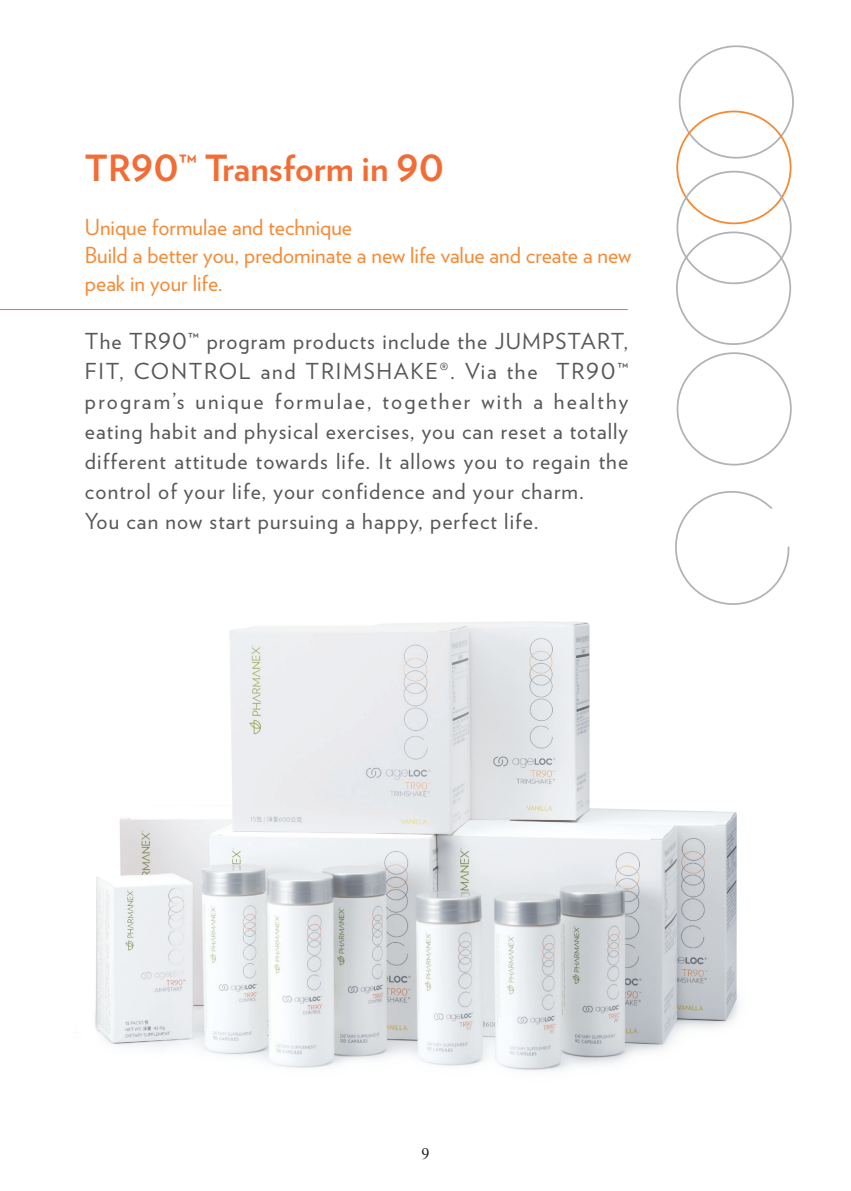
<style>
.page{position:relative;width:851px;height:1191px;background:#fff}
.page>*{position:absolute;margin:0;border:0;box-sizing:border-box;transform-origin:0 0}
.t1{font:700 36px "Verlag";color:#f26d35}
.t2{font:22px/30px "Verlag";letter-spacing:.05em;color:#57585a;text-align:justify}
.t3{font:22px/28px "Verlag";color:#f58b38}
.t4{font:16px "Times New Roman";color:#231f20}
</style>
<div class="page">
<img style="left:95px;top:621px;width:644px;height:450px">
<hr style="left:0;top:309px;width:627px;height:1px;background:#f26d35">
<svg style="left:675px;top:45px;width:119px;height:560px"></svg>
<svg style="left:675px;top:170px;width:117px;height:176px"></svg>
<p class="t1" style="left:85px;top:140px;width:360px">TR90™ Transform in 90</p>
<p class="t3" style="left:85px;top:212px;width:268px">Unique formulae and technique</p>
<p class="t3" style="left:85px;top:240px;width:548px">Build a better you, predominate a new life value and create a new peak in your life.</p>
<p class="t2" style="left:85px;top:325px;width:545px">The TR90™ program products include the JUMPSTART, FIT, CONTROL and TRIMSHAKE®. Via the TR90™ program’s unique formulae, together with a healthy eating habit and physical exercises, you can reset a totally different attitude towards life. It allows you to regain the control of your life, your confidence and your charm.</p>
<p class="t2" style="left:85px;top:505px;width:455px">You can now start pursuing a happy, perfect life.</p>
<p class="t4" style="left:421px;top:1142px;width:9px">9</p>
</div>
